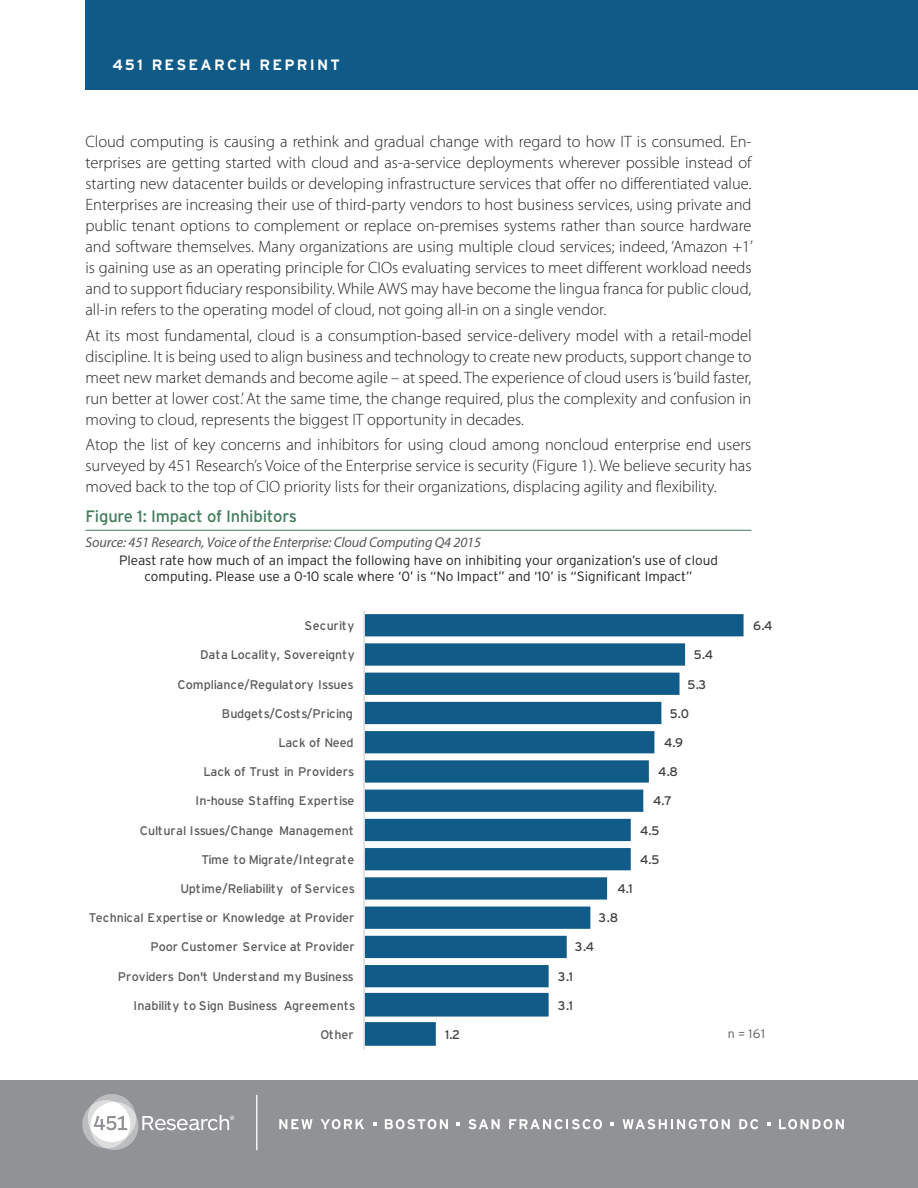
<style>
.page{position:relative;width:918px;height:1188px;background:#fff}
.page>*{position:absolute;margin:0;border:0;box-sizing:border-box;transform-origin:0 0}
.Intro_Body{font:300 16.5px/21px "Myriad Pro";color:#231f20;text-align:justify}
.Exhibit_Title{font:16.5px "Interstate";letter-spacing:-.01em;color:#427c5c}
.Header{font:700 15px "Interstate";letter-spacing:.15em;color:#fff}
.Exhibit_Source{font:italic 14.25px "Myriad Pro";letter-spacing:-.01em;color:#57585a}
.Question{font:300 13.5px/16.2px "Interstate";color:#231f20;text-align:center}
.t1{font:12.6px "Interstate";letter-spacing:-.015em;color:#595a5a}
.t2{font:12.6px "Interstate";color:#414040}
.t3{font:12.6px "Interstate";letter-spacing:.005em;color:#595a5a}
.t4{font:12.6px "Interstate";letter-spacing:.015em;color:#595a5a}
.t5{font:300 12.45px "Interstate";color:#595a5a}
</style>
<div class="page">
<hr style="left:86px;top:530px;width:666px;height:1px;background:#427c5c">
<div style="left:0;top:1080px;width:918px;height:108px;background:#919295"></div>
<hr style="left:256px;top:1095px;width:1px;height:55px;background:#fff">
<svg style="left:82px;top:1094px;width:152px;height:56px"></svg>
<svg style="left:279px;top:1119px;width:34px;height:10px"></svg>
<svg style="left:321px;top:1119px;width:43px;height:10px"></svg>
<svg style="left:385px;top:1119px;width:63px;height:10px"></svg>
<svg style="left:468px;top:1119px;width:32px;height:10px"></svg>
<svg style="left:509px;top:1119px;width:93px;height:10px"></svg>
<svg style="left:623px;top:1119px;width:107px;height:10px"></svg>
<svg style="left:739px;top:1119px;width:19px;height:10px"></svg>
<svg style="left:779px;top:1119px;width:65px;height:10px"></svg>
<svg style="left:373px;top:1122px;width:3px;height:4px"></svg>
<svg style="left:456px;top:1122px;width:4px;height:4px"></svg>
<svg style="left:611px;top:1122px;width:3px;height:4px"></svg>
<svg style="left:767px;top:1122px;width:3px;height:4px"></svg>
<div style="left:86px;top:0;width:832px;height:90px;background:#0f5a86"></div>
<svg style="left:365px;top:614px;width:379px;height:432px"></svg>
<hr style="left:363px;top:611px;width:2px;height:438px;background:#d9d9d8">
<p class="Header" style="left:112px;top:55px;width:229px">451 RESEARCH REPRINT</p>
<p class="Intro_Body" style="left:86px;top:131px;width:669px">Cloud computing is causing a rethink and gradual change with regard to how IT is consumed. En&shy;terprises are getting started with cloud and as-a-service deployments wherever possible instead of starting new datacenter builds or developing infrastructure services that offer no differentiated value.<br>Enterprises are increasing their use of third-party vendors to host business services, using private and public tenant options to complement or replace on-premises systems rather than source hardware and software themselves. Many organizations are using multiple cloud services; indeed, ‘Amazon +1’ is gaining use as an operating principle for CIOs evaluating services to meet different workload needs and to support fiduciary responsibility. While AWS may have become the lingua franca for public cloud, all-in refers to the operating model of cloud, not going all-in on a single vendor.</p>
<p class="Intro_Body" style="left:86px;top:325px;width:668px">At its most fundamental, cloud is a consumption-based service-delivery model with a retail-model discipline. It is being used to align business and technology to create new products, support change to meet new market demands and become agile – at speed. The experience of cloud users is ‘build faster, run better at lower cost.’ At the same time, the change required, plus the complexity and confusion in moving to cloud, represents the biggest IT opportunity in decades.</p>
<p class="Intro_Body" style="left:86px;top:434px;width:668px">Atop the list of key concerns and inhibitors for using cloud among noncloud enterprise end users surveyed by 451 Research’s Voice of the Enterprise service is security (Figure 1). We believe security has moved back to the top of CIO priority lists for their organizations, displacing agility and flexibility.</p>
<p class="Exhibit_Title" style="left:86px;top:507px;width:213px">Figure 1: Impact of Inhibitors</p>
<p class="Exhibit_Source" style="left:86px;top:533px;width:397px">Source: 451 Research, Voice of the Enterprise: Cloud Computing Q4 2015</p>
<p class="Question" style="left:119px;top:552px;width:600px">Pleast rate how much of an impact the following have on inhibiting your organization’s use of cloud computing. Please use a 0-10 scale where ‘0’ is “No Impact” and ‘10’ is “Significant Impact”</p>
<p class="t4" style="left:304px;top:618px;width:52px">Security</p>
<p class="t2" style="left:753px;top:618px;width:21px">6.4</p>
<p class="t1" style="left:200px;top:647px;width:156px">Data Locality, Sovereignty</p>
<p class="t2" style="left:694px;top:647px;width:21px">5.4</p>
<p class="t1" style="left:177px;top:676px;width:178px">Compliance/Regulatory Issues</p>
<p class="t2" style="left:687px;top:677px;width:20px">5.3</p>
<p class="t1" style="left:222px;top:706px;width:133px">Budgets/Costs/Pricing</p>
<p class="t2" style="left:670px;top:706px;width:21px">5.0</p>
<p class="t1" style="left:278px;top:735px;width:77px">Lack of Need</p>
<p class="t2" style="left:664px;top:735px;width:21px">4.9</p>
<p class="t1" style="left:203px;top:764px;width:153px">Lack of Trust in Providers</p>
<p class="t2" style="left:658px;top:764px;width:21px">4.8</p>
<p class="t1" style="left:195px;top:793px;width:160px">In-house Staffing Expertise</p>
<p class="t2" style="left:653px;top:793px;width:20px">4.7</p>
<p class="t1" style="left:140px;top:822px;width:215px">Cultural Issues/Change Management</p>
<p class="t2" style="left:640px;top:823px;width:21px">4.5</p>
<p class="t3" style="left:201px;top:852px;width:155px">Time to Migrate/Integrate</p>
<p class="t2" style="left:640px;top:852px;width:21px">4.5</p>
<p class="t1" style="left:180px;top:881px;width:176px">Uptime/Reliability of Services</p>
<p class="t2" style="left:618px;top:881px;width:17px">4.1</p>
<p class="t1" style="left:89px;top:910px;width:267px">Technical Expertise or Knowledge at Provider</p>
<p class="t2" style="left:599px;top:910px;width:21px">3.8</p>
<p class="t1" style="left:151px;top:939px;width:206px">Poor Customer Service at Provider</p>
<p class="t2" style="left:575px;top:939px;width:21px">3.4</p>
<p class="t1" style="left:118px;top:968px;width:238px">Providers Don't Understand my Business</p>
<p class="t2" style="left:558px;top:969px;width:17px">3.1</p>
<p class="t1" style="left:133px;top:998px;width:224px">Inability to Sign Business Agreements</p>
<p class="t2" style="left:558px;top:998px;width:17px">3.1</p>
<p class="t1" style="left:321px;top:1027px;width:35px">Other</p>
<p class="t2" style="left:445px;top:1027px;width:16px">1.2</p>
<p class="t5" style="left:728px;top:1026px;width:39px">n =161</p>
</div>
